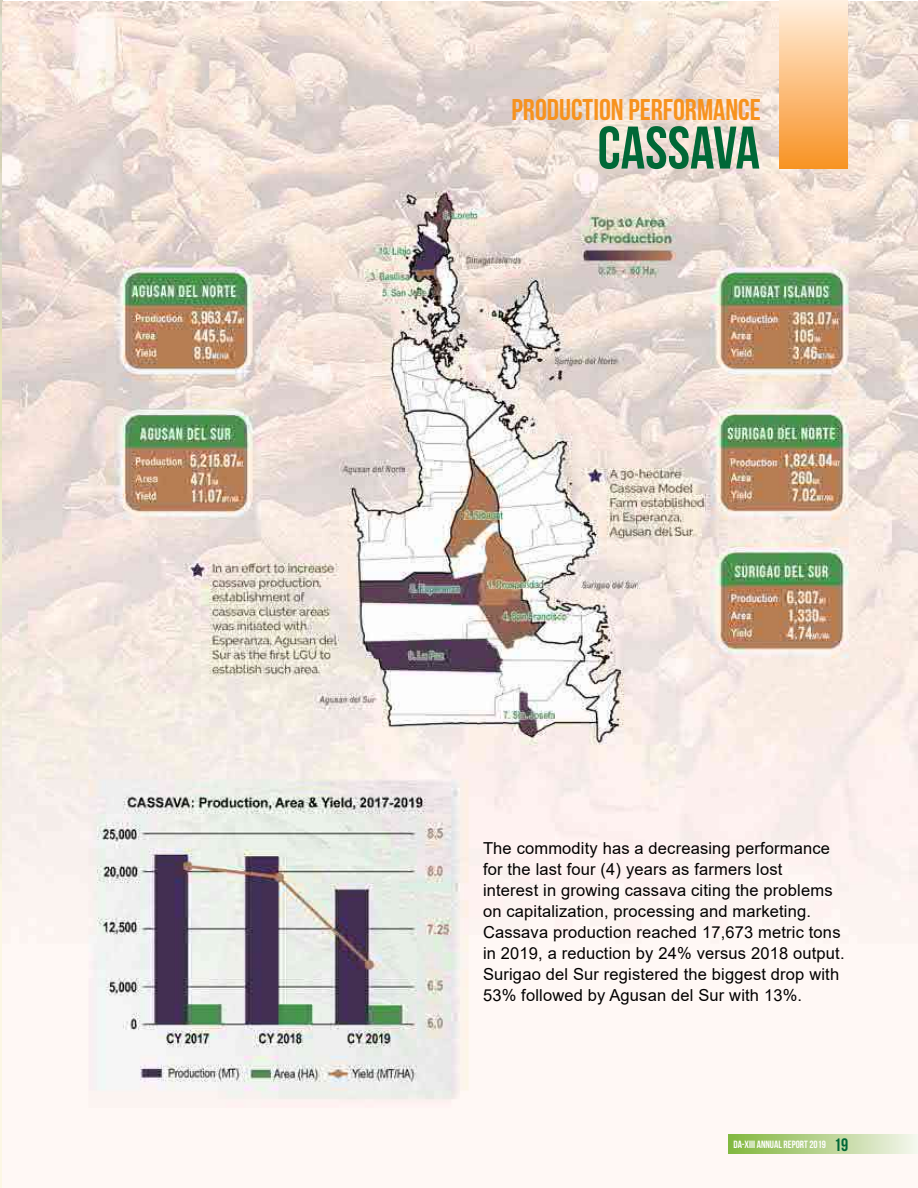
<style>
.page{position:relative;width:918px;height:1188px;background:#fff}
.page>*{position:absolute;margin:0;border:0;box-sizing:border-box;transform-origin:0 0}
.t1{font:60px "Bebas Neue";color:#006837}
.t2{font:30px "Bebas Neue";color:#f7921e}
.t3{font:16.5px/21px "Arial";letter-spacing:.01em;color:#000}
.t4{font:10.5px "Bebas Neue";color:#fff}
.s1{font-size:18px;color:#006837}
</style>
<div class="page">
<img style="left:2px;top:2px;width:916px;height:1152px">
<div style="left:780px;top:0;width:67px;height:168px;background:linear-gradient(to bottom,#ffefdf,#f89326)"></div>
<div style="left:729px;top:1134px;width:189px;height:19px;background:linear-gradient(to right,#81b53c,#f4f5ed)"></div>
<h2 class="t2" style="left:512px;top:93px;width:251px">PRODUCTION PERFORMANCE</h2>
<h1 class="t1" style="left:598px;top:115px;width:163px">CASSAVA</h1>
<p class="t3" style="left:483px;top:837px;width:363px">The commodity has a decreasing performance for the last four (4) years as farmers lost<br>interest in growing cassava citing the problems on capitalization, processing and marketing.<br>Cassava production reached 17,673 metric tons in 2019, a reduction by 24% versus 2018 output.<br>Surigao del Sur registered the biggest drop with 53% followed by Agusan del Sur with 13%.</p>
<p class="t4" style="left:734px;top:1138px;width:116px">DA-XIII ANNUAL REPORT 2019 <span class="s1">19</span></p>
</div>
